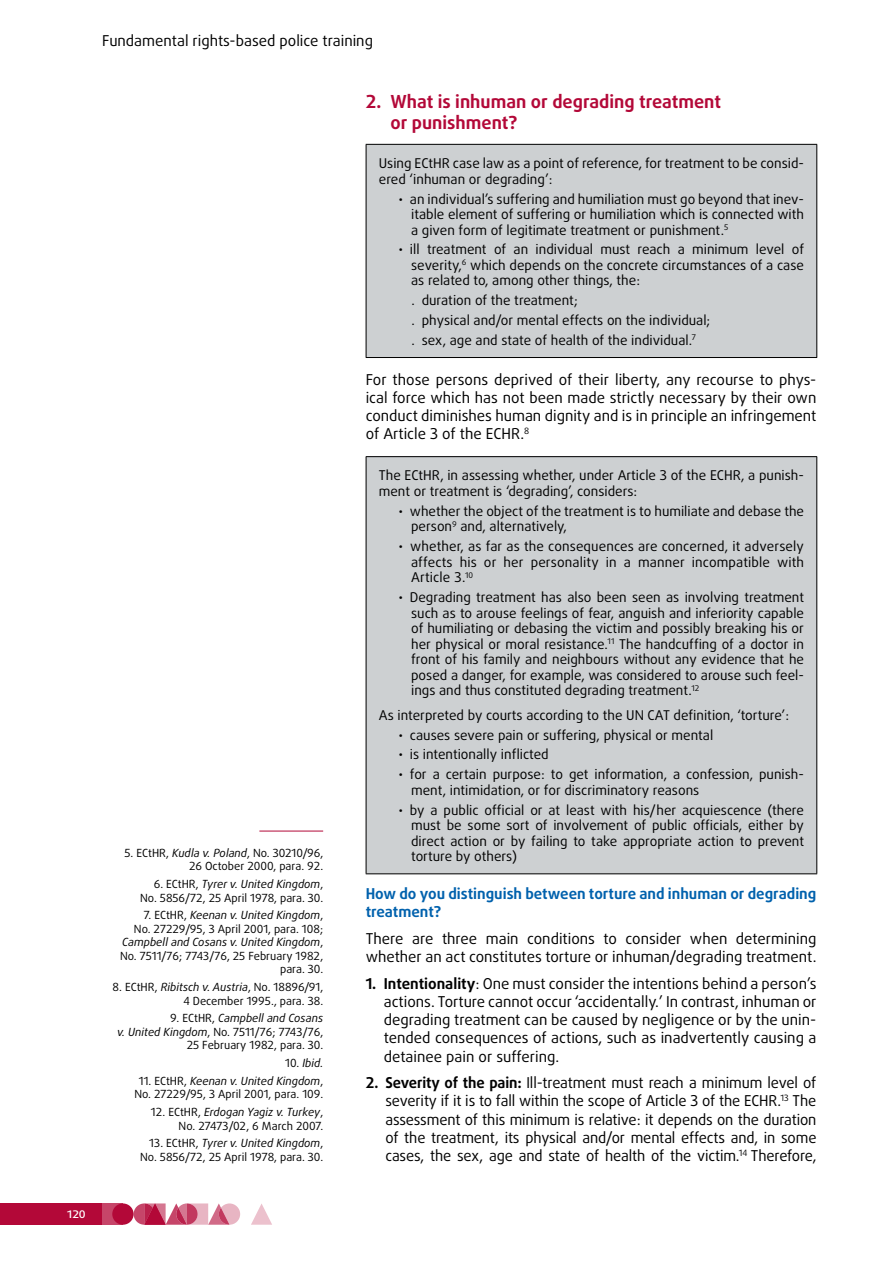
<style>
.page{position:relative;width:893px;height:1263px;background:#fff}
.page>*{position:absolute;margin:0;border:0;box-sizing:border-box;transform-origin:0 0}
.t1{font:700 18px/21.8px "Daxline Pro";color:#b30838}
.t2{font:15px/18.1px "Daxline Pro";color:#000;text-align:justify}
.t3{font:700 15px/18.1px "Daxline Pro";color:#0061ad}
.t4{font:13.5px/15.6px "Daxline Pro";color:#000}
.t5{font:11.25px/13.5px "Daxline Pro";color:#000;text-align:right}
.t6{font:italic 11.25px "Daxline Pro";color:#000}
.t7{font:500 10.5px "Daxline Pro";color:#fff;scale:1.1 1}
.s1{font-style:italic}
.s2{font-style:normal}
.s3{font-weight:700}
</style>
<div class="page">
<hr style="left:259px;top:831px;width:64px;height:1px;background:#b30838">
<div style="left:366px;top:144px;width:451px;height:213px;background:#cdd0d2"></div>
<hr style="left:366px;top:144px;width:451px;height:1px;background:#000">
<hr style="left:366px;top:145px;width:1px;height:212px;background:#000">
<hr style="left:816px;top:145px;width:1px;height:212px;background:#000">
<hr style="left:366px;top:357px;width:451px;height:1px;background:#000">
<div style="left:366px;top:457px;width:451px;height:417px;background:#cdd0d2"></div>
<hr style="left:366px;top:456px;width:451px;height:1px;background:#000">
<hr style="left:366px;top:457px;width:1px;height:416px;background:#000">
<hr style="left:816px;top:457px;width:1px;height:416px;background:#000">
<hr style="left:366px;top:873px;width:451px;height:1px;background:#000">
<div style="left:0;top:1203px;width:102px;height:22px;background:#b30838"></div>
<div style="left:102px;top:1203px;width:21px;height:22px;background:#c64569"></div>
<div style="left:112px;top:1203px;width:22px;height:22px;background:#b30838;border-radius:50%"></div>
<svg style="left:134px;top:1203px;width:106px;height:22px"></svg>
<svg style="left:251px;top:1204px;width:21px;height:21px"></svg>
<p class="t2" style="left:102px;top:31px;width:272px">Fundamental rights-based police training</p>
<p class="t5" style="left:124px;top:846px;width:200px">5. ECtHR, <span class="s1">Kudla v. Poland</span>, No. 30210/96,<br>26 October 2000, para. 92.</p>
<p class="t5" style="left:140px;top:877px;width:184px">6. ECtHR, <span class="s1">Tyrer v. United Kingdom</span>,<br>No. 5856/72, 25 April 1978, para. 30.</p>
<p class="t5" style="left:120px;top:909px;width:205px">7. ECtHR, <span class="s1">Keenan v. United Kingdom</span>,<br>No. 27229/95, 3 April 2001, para. 108;<br><span class="s1">Campbell and Cosans v. United Kingdom</span>,<br>No. 7511/76; 7743/76, 25 February 1982, para. 30.</p>
<p class="t5" style="left:113px;top:980px;width:212px">8. ECtHR, <span class="s1">Ribitsch v. Austria</span>, No. 18896/91,<br>4 December 1995., para. 38.</p>
<p class="t5" style="left:117px;top:1012px;width:207px">9. ECtHR, <span class="s1">Campbell and Cosans<br>v. United Kingdom</span>, No. 7511/76; 7743/76,<br>25 February 1982, para. 30.</p>
<p class="t6" style="left:285px;top:1056px;width:39px"><span class="s2">10.</span> Ibid.</p>
<p class="t5" style="left:134px;top:1074px;width:190px;text-align:center">11. ECtHR, <span class="s1">Keenan v. United Kingdom</span>,<br>No. 27229/95, 3 April 2001, para. 109.</p>
<p class="t5" style="left:151px;top:1105px;width:174px">12. ECtHR, <span class="s1">Erdogan Yagiz v. Turkey</span>,<br>No. 27473/02, 6 March 2007.</p>
<p class="t5" style="left:140px;top:1137px;width:184px">13. ECtHR, <span class="s1">Tyrer v. United Kingdom</span>,<br>No. 5856/72, 25 April 1978, para. 30.</p>
<h1 class="t1" style="left:390px;top:90px;width:332px;text-indent:-25px">2. What is inhuman or degrading treatment or punishment?</h1>
<p class="t4" style="left:379px;top:155px;width:427px;line-height:16.2px">Using ECtHR case law as a point of reference, for treatment to be consid&shy;ered ‘inhuman or degrading’:</p>
<p class="t4" style="left:411px;top:191px;width:394px;text-align:justify;text-indent:-13px">• an individual’s suffering and humiliation must go beyond that inev&shy;itable element of suffering or humiliation which is connected with a given form of legitimate treatment or punishment.<sup>5</sup></p>
<p class="t4" style="left:411px;top:242px;width:394px;text-align:justify;text-indent:-13px">• ill treatment of an individual must reach a minimum level of severity,<sup>6</sup> which depends on the concrete circumstances of a case as related to, among other things, the:</p>
<p class="t4" style="left:412px;top:291px;width:300px;line-height:19.8px">. duration of the treatment;<br>. physical and/or mental effects on the individual; . sex, age and state of health of the individual.<sup>7</sup></p>
<p class="t2" style="left:366px;top:371px;width:452px">For those persons deprived of their liberty, any recourse to phys&shy;ical force which has not been made strictly necessary by their own conduct diminishes human dignity and is in principle an infringement of Article 3 of the ECHR.<sup>8</sup></p>
<p class="t4" style="left:379px;top:467px;width:427px;line-height:16.2px">The ECtHR, in assessing whether, under Article 3 of the ECHR, a punish&shy;ment or treatment is ‘degrading’, considers:</p>
<p class="t4" style="left:411px;top:503px;width:394px;text-indent:-13px">• whether the object of the treatment is to humiliate and debase the person<sup>9</sup> and, alternatively,</p>
<p class="t4" style="left:411px;top:539px;width:394px;text-align:justify;text-indent:-13px">• whether, as far as the consequences are concerned, it adversely affects his or her personality in a manner incompatible with Article 3.<sup>10</sup></p>
<p class="t4" style="left:411px;top:589px;width:394px;text-align:justify;text-indent:-13px">• Degrading treatment has also been seen as involving treatment such as to arouse feelings of fear, anguish and inferiority capable of humiliating or debasing the victim and possibly breaking his or her physical or moral resistance.<sup>11</sup> The handcuffing of a doctor in front of his family and neighbours without any evidence that he posed a danger, for example, was considered to arouse such feel&shy;ings and thus constituted degrading treatment.<sup>12</sup></p>
<p class="t4" style="left:379px;top:707px;width:412px">As interpreted by courts according to the UN CAT definition, ‘torture’:</p>
<p class="t4" style="left:398px;top:727px;width:316px">• causes severe pain or suffering, physical or mental</p>
<p class="t4" style="left:398px;top:747px;width:152px">• is intentionally inflicted</p>
<p class="t4" style="left:411px;top:767px;width:394px;text-indent:-13px">• for a certain purpose: to get information, a confession, punish&shy;ment, intimidation, or for discriminatory reasons</p>
<p class="t4" style="left:411px;top:802px;width:394px;text-align:justify;text-indent:-13px">• by a public official or at least with his/her acquiescence (there must be some sort of involvement of public officials, either by direct action or by failing to take appropriate action to prevent torture by others)</p>
<p class="t3" style="left:366px;top:885px;width:452px">How do you distinguish between torture and inhuman or degrading treatment?</p>
<p class="t2" style="left:366px;top:930px;width:452px">There are three main conditions to consider when determining whether an act constitutes torture or inhuman/degrading treatment.</p>
<p class="t2" style="left:384px;top:974px;width:434px;text-indent:-18px"><span class="s3">1. Intentionality</span>: One must consider the intentions behind a person’s actions. Torture cannot occur ‘accidentally.’ In contrast, inhuman or degrading treatment can be caused by negligence or by the unin&shy;tended consequences of actions, such as inadvertently causing a detainee pain or suffering.</p>
<p class="t2" style="left:385px;top:1074px;width:433px;text-indent:-20px"><span class="s3">2. Severity of the pain:</span> Ill-treatment must reach a minimum level of severity if it is to fall within the scope of Article 3 of the ECHR.<sup>13</sup> The assessment of this minimum is relative: it depends on the duration of the treatment, its physical and/or mental effects and, in some cases, the sex, age and state of health of the victim.<sup>14</sup> Therefore,</p>
<p class="t7" style="left:67px;top:1207px;width:18px">120</p>
</div>
